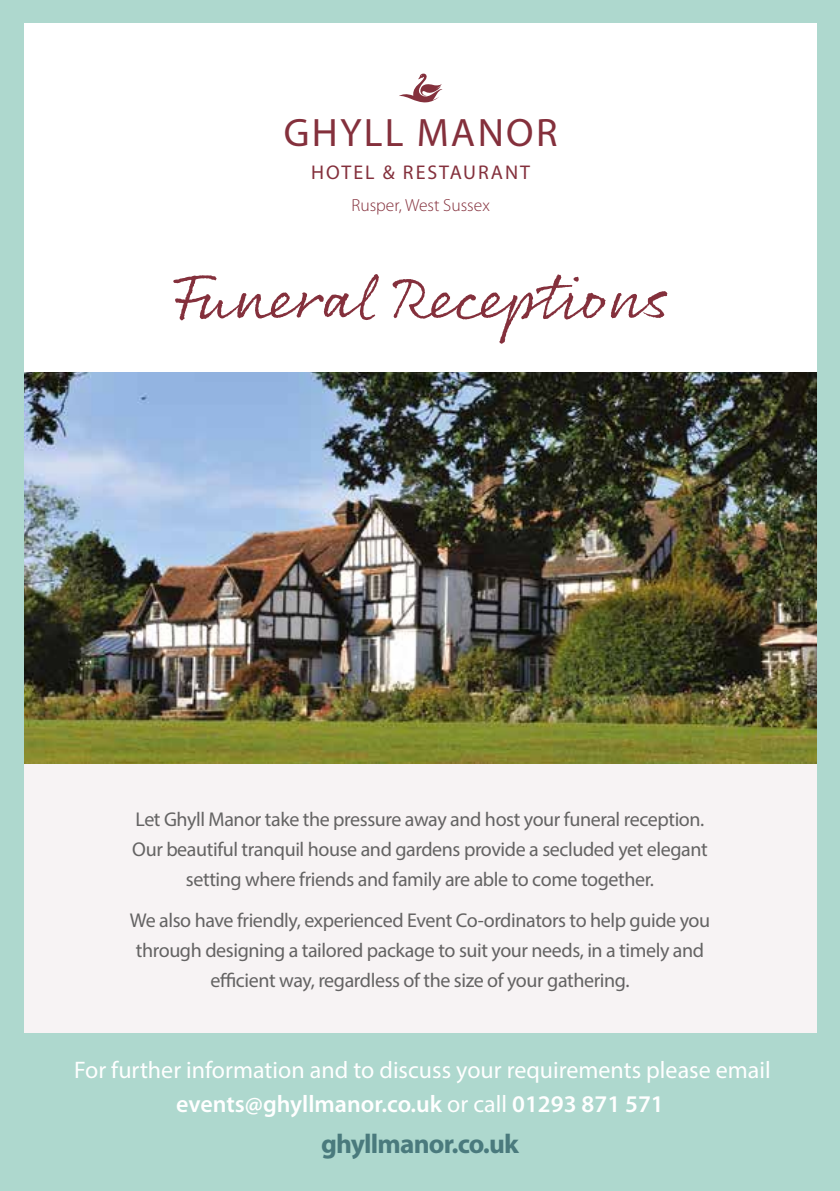
<style>
.page{position:relative;width:840px;height:1191px;background:#fff}
.page>*{position:absolute;margin:0;border:0;box-sizing:border-box;transform-origin:0 0}
.t1{font:66px "Rollerscript Rough";color:#84303c}
.t2{font:39.8px "Myriad Pro";letter-spacing:.06em;color:#84303c}
.t3{font:700 27.2px "Myriad Pro";letter-spacing:-.03em;color:#4a7a7d}
.t4{font:24px/34px "Myriad Pro";color:#fff;text-align:center}
.t5{font:20px/30px "Myriad Pro";letter-spacing:-.02em;color:#646363;text-align:center}
.t6{font:19.8px "Myriad Pro";letter-spacing:.1em;color:#84303c}
.t7{font:300 17.6px "Myriad Pro";color:#84303c}
.s1{font-weight:600}
</style>
<div class="page">
<div style="left:0;top:0;width:839px;height:1191px;background:#aed8ce"></div>
<div style="left:24px;top:23px;width:792px;height:1144px;background:#fff"></div>
<div style="left:24px;top:722px;width:792px;height:418px;background:#f7f3f4"></div>
<svg style="left:399px;top:73px;width:43px;height:30px"></svg>
<div style="left:0;top:1033px;width:839px;height:158px;background:#aed8ce"></div>
<img style="left:24px;top:372px;width:792px;height:391px">
<h2 class="t2" style="left:284px;top:108px;width:275px">GHYLL MANOR</h2>
<p class="t6" style="left:311px;top:160px;width:220px">HOTEL &amp; RESTAURANT</p>
<p class="t7" style="left:351px;top:196px;width:140px">Rusper, West Sussex</p>
<h1 class="t1" style="left:170px;top:255px;width:498px">Funeral Receptions</h1>
<p class="t5" style="left:132px;top:803px;width:576px">Let Ghyll Manor take the pressure away and host your funeral reception.<br>Our beautiful tranquil house and gardens provide a secluded yet elegant setting where friends and family are able to come together.</p>
<p class="t5" style="left:130px;top:905px;width:581px">We also have friendly, experienced Event Co-ordinators to help guide you through designing a tailored package to suit your needs, in a timely and efficient way, regardless of the size of your gathering.</p>
<p class="t4" style="left:74px;top:1052px;width:697px">For further information and to discuss your requirements please email <span class="s1">events@ghyllmanor.co.uk</span> or call <span class="s1">01293 871 571</span></p>
<h3 class="t3" style="left:321px;top:1126px;width:199px">ghyllmanor.co.uk</h3>
</div>
